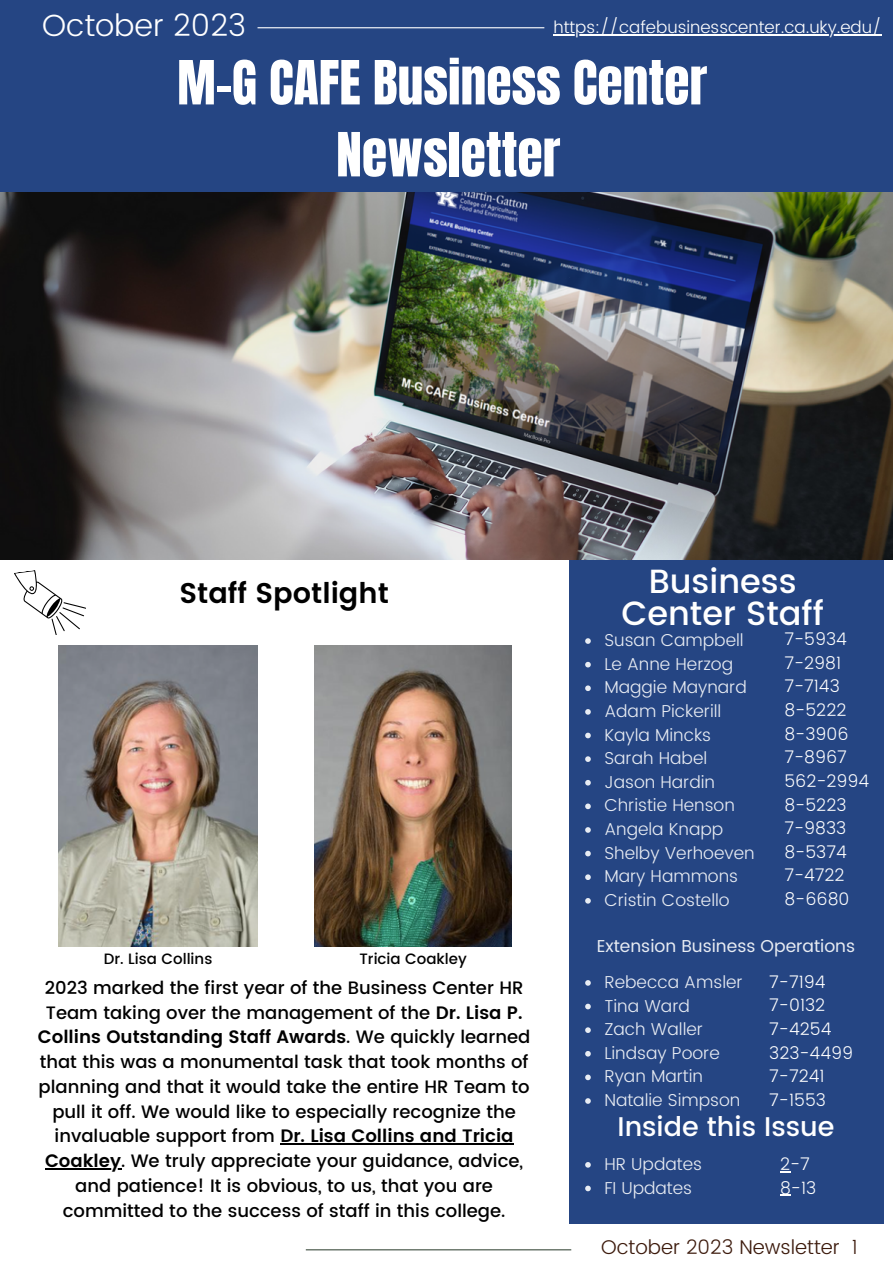
<style>
.page{position:relative;width:893px;height:1264px;background:#fff}
.page>*{position:absolute;margin:0;border:0;box-sizing:border-box;transform-origin:0 0}
.t1{font:51.75px "Anton";color:#fff}
.t2{font:500 33.6px/31.7px "Poppins";color:#fff;text-align:center}
.t3{font:300 30.6px "Poppins";color:#fff}
.t4{font:600 28.5px "Poppins";color:#000}
.t5{font:500 27px "Poppins";color:#fff}
.t6{font:300 19.95px "Poppins";color:#3c1a0c}
.t7{font:500 18px/24.8px "Poppins";color:#000;text-align:center}
.t8{font:300 17.25px "Poppins";color:#e8ecf3}
.t9{font:300 17.25px "Poppins";color:#fff}
.t10{font:17.25px "Poppins";color:#e8ecf3}
.t11{font:300 16.95px "Poppins";color:#fff}
.t12{font:500 15px "Poppins";color:#000}
.s1{font-weight:600}
</style>
<div class="page">
<div style="left:0;top:0;width:892px;height:193px;background:#254583"></div>
<div style="left:568px;top:535px;width:315px;height:688px;background:#254583"></div>
<img style="left:0;top:193px;width:892px;height:366px">
<hr style="left:257px;top:27px;width:287px;height:1px;background:#fff">
<hr style="left:306px;top:1249px;width:265px;height:1px;background:#3e4e40">
<img style="left:59px;top:645px;width:199px;height:301px">
<img style="left:314px;top:645px;width:197px;height:301px">
<hr style="left:553px;top:34px;width:328px;height:2px;background:#fff">
<svg style="left:585px;top:638px;width:5px;height:6px"></svg>
<svg style="left:585px;top:662px;width:5px;height:5px"></svg>
<svg style="left:585px;top:685px;width:5px;height:6px"></svg>
<svg style="left:585px;top:709px;width:5px;height:5px"></svg>
<svg style="left:585px;top:732px;width:5px;height:6px"></svg>
<svg style="left:585px;top:756px;width:5px;height:6px"></svg>
<svg style="left:585px;top:780px;width:5px;height:5px"></svg>
<svg style="left:585px;top:803px;width:5px;height:6px"></svg>
<svg style="left:585px;top:827px;width:5px;height:5px"></svg>
<svg style="left:585px;top:850px;width:5px;height:6px"></svg>
<svg style="left:585px;top:874px;width:5px;height:6px"></svg>
<svg style="left:585px;top:898px;width:5px;height:5px"></svg>
<svg style="left:585px;top:980px;width:5px;height:5px"></svg>
<svg style="left:585px;top:1003px;width:5px;height:6px"></svg>
<svg style="left:585px;top:1027px;width:5px;height:5px"></svg>
<svg style="left:585px;top:1051px;width:5px;height:5px"></svg>
<svg style="left:585px;top:1074px;width:5px;height:6px"></svg>
<svg style="left:585px;top:1098px;width:5px;height:5px"></svg>
<svg style="left:585px;top:1162px;width:5px;height:5px"></svg>
<svg style="left:585px;top:1185px;width:5px;height:6px"></svg>
<hr style="left:280px;top:1143px;width:233px;height:1px;background:#000">
<hr style="left:45px;top:1168px;width:76px;height:1px;background:#000">
<svg style="left:14px;top:570px;width:72px;height:65px"></svg>
<p class="t3" style="left:42px;top:7px;width:205px">October 2023</p>
<p class="t11" style="left:553px;top:18px;width:329px">https://cafebusinesscenter.ca.uky.edu/</p>
<p class="t1" style="left:177px;top:45px;width:531px">M-G CAFE Business Center</p>
<p class="t1" style="left:336px;top:117px;width:226px">Newsletter</p>
<p class="t4" style="left:179px;top:576px;width:211px">Staff Spotlight</p>
<p class="t12" style="left:104px;top:949px;width:110px">Dr. Lisa Collins</p>
<p class="t12" style="left:359px;top:949px;width:109px">Tricia Coakley</p>
<p class="t7" style="left:38px;top:975px;width:494px">2023 marked the first year of the Business Center HR Team taking over the management of the <span class="s1">Dr. Lisa P.<br>Collins Outstanding Staff Awards</span>. We quickly learned that this was a monumental task that took months of planning and that it would take the entire HR Team to pull it off. We would like to especially recognize the invaluable support from <span class="s1">Dr. Lisa Collins and Tricia Coakley</span>. We truly appreciate your guidance, advice, and patience! It is obvious, to us, that you are committed to the success of staff in this college.</p>
<p class="t2" style="left:621px;top:565px;width:204px">Business<br>Center Staff</p>
<p class="t8" style="left:604px;top:630px;width:141px">Susan Campbell</p>
<p class="t8" style="left:604px;top:653px;width:130px">Le Anne Herzog</p>
<p class="t8" style="left:604px;top:677px;width:144px">Maggie Maynard</p>
<p class="t8" style="left:604px;top:701px;width:118px">Adam Pickerill</p>
<p class="t8" style="left:604px;top:724px;width:108px">Kayla Mincks</p>
<p class="t8" style="left:604px;top:748px;width:104px">Sarah Habel</p>
<p class="t8" style="left:604px;top:771px;width:112px">Jason Hardin</p>
<p class="t8" style="left:604px;top:795px;width:132px">Christie Henson</p>
<p class="t8" style="left:604px;top:819px;width:120px">Angela Knapp</p>
<p class="t8" style="left:604px;top:842px;width:152px">Shelby Verhoeven</p>
<p class="t8" style="left:604px;top:866px;width:135px">Mary Hammons</p>
<p class="t8" style="left:604px;top:889px;width:127px">Cristin Costello</p>
<p class="t9" style="left:784px;top:629px;width:64px">7-5934</p>
<p class="t9" style="left:784px;top:652px;width:58px">7-2981</p>
<p class="t9" style="left:784px;top:676px;width:57px">7-7143</p>
<p class="t9" style="left:784px;top:700px;width:63px">8-5222</p>
<p class="t9" style="left:784px;top:723px;width:66px">8-3906</p>
<p class="t9" style="left:784px;top:747px;width:64px">7-8967</p>
<p class="t9" style="left:784px;top:770px;width:86px">562-2994</p>
<p class="t9" style="left:784px;top:794px;width:63px">8-5223</p>
<p class="t9" style="left:784px;top:818px;width:63px">7-9833</p>
<p class="t9" style="left:784px;top:841px;width:64px">8-5374</p>
<p class="t9" style="left:784px;top:865px;width:62px">7-4722</p>
<p class="t9" style="left:784px;top:889px;width:67px">8-6680</p>
<p class="t10" style="left:596px;top:935px;width:260px">Extension Business Operations</p>
<p class="t8" style="left:604px;top:971px;width:140px">Rebecca Amsler</p>
<p class="t8" style="left:604px;top:995px;width:87px">Tina Ward</p>
<p class="t8" style="left:604px;top:1019px;width:100px">Zach Waller</p>
<p class="t8" style="left:604px;top:1042px;width:117px">Lindsay Poore</p>
<p class="t8" style="left:604px;top:1066px;width:100px">Ryan Martin</p>
<p class="t8" style="left:604px;top:1089px;width:138px">Natalie Simpson</p>
<p class="t9" style="left:769px;top:971px;width:58px">7-7194</p>
<p class="t9" style="left:769px;top:995px;width:57px">7-0132</p>
<p class="t9" style="left:769px;top:1019px;width:64px">7-4254</p>
<p class="t9" style="left:769px;top:1042px;width:85px">323-4499</p>
<p class="t9" style="left:769px;top:1066px;width:57px">7-7241</p>
<p class="t9" style="left:769px;top:1089px;width:58px">7-1553</p>
<p class="t5" style="left:617px;top:1110px;width:218px">Inside this Issue</p>
<p class="t8" style="left:604px;top:1153px;width:99px">HR Updates</p>
<p class="t8" style="left:604px;top:1177px;width:89px">FI Updates</p>
<p class="t9" style="left:780px;top:1153px;width:31px">2-7</p>
<p class="t9" style="left:780px;top:1177px;width:38px">8-13</p>
<p class="t6" style="left:601px;top:1235px;width:258px">October 2023 Newsletter 1</p>
</div>
